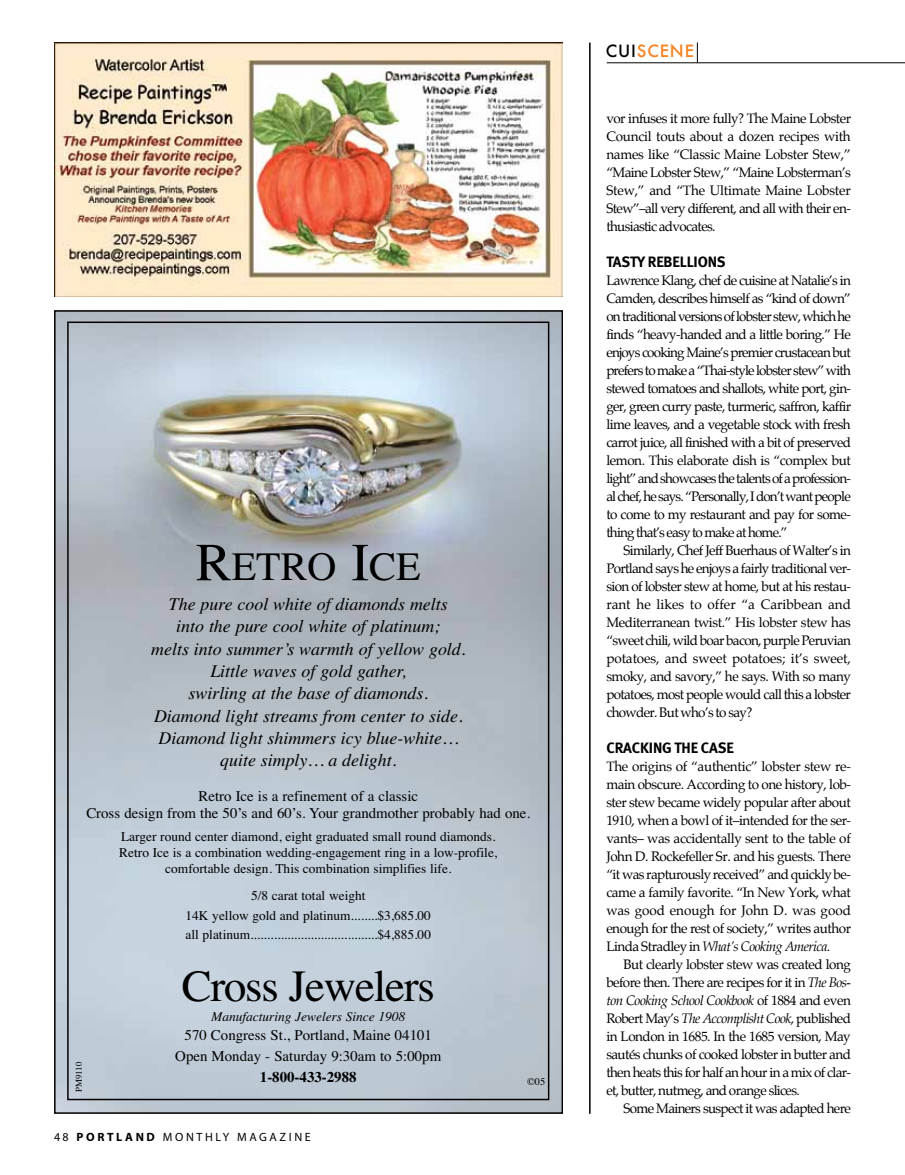
<style>
.page{position:relative;width:905px;height:1175px;background:#fff}
.page>*{position:absolute;margin:0;border:0;box-sizing:border-box;transform-origin:0 0}
.t1{font:44.7px "Times";letter-spacing:-.025em;color:#000}
.t2{font:40.2px "Times";color:#000}
.t3{font:italic 17.85px/22.4px "Times";color:#000;text-align:center}
.t4{font:500 16.5px "Futura";letter-spacing:.05em;color:#f58220}
.t5{font:700 15px "Meta";letter-spacing:-.01em;color:#000}
.t6{font:14.85px/17.9px "Times";color:#000;text-align:center}
.t7{font:700 14.85px "Times";color:#000}
.t8{font:13.5px/18px "Palatino";letter-spacing:-.05em;color:#000;text-align:justify}
.t9{font:13.35px/16.4px "Times";color:#000;text-align:center}
.t10{font:italic 13.35px "Times";color:#000}
.t11{font:12px "Myriad Pro";letter-spacing:.22em;color:#000}
.t12{font:10.35px "Times";color:#000}
.t13{font:8.85px "Times";color:#000}
.s1{font-size:53.55px}
.s2{font-weight:700}
.s3{color:#000}
.s4{font-style:italic}
</style>
<div class="page">
<img style="left:54px;top:42px;width:508px;height:255px">
<svg style="left:54px;top:310px;width:509px;height:803px;background:#b4bec5"></svg>
<svg style="left:697px;top:43px;width:1px;height:19px"></svg>
<hr style="left:589px;top:43px;width:1px;height:1070px;background:#000">
<hr style="left:606px;top:62px;width:298px;height:1px;background:#000">
<h2 class="t2" style="left:196px;top:541px;width:226px"><span class="s1">R</span>ETRO <span class="s1">I</span>CE</h2>
<p class="t3" style="left:151px;top:594px;width:315px">The pure cool white of diamonds melts<br>into the pure cool white of platinum;<br>melts into summer’s warmth of yellow gold.<br>Little waves of gold gather,<br>swirling at the base of diamonds.<br>Diamond light streams from center to side.<br>Diamond light shimmers icy blue-white… quite simply… a delight.</p>
<p class="t6" style="left:86px;top:787px;width:445px">Retro Ice is a refinement of a classic<br>Cross design from the 50’s and 60’s. Your grandmother probably had one.</p>
<p class="t9" style="left:119px;top:828px;width:379px">Larger round center diamond, eight graduated small round diamonds.<br>Retro Ice is a combination wedding-engagement ring in a low-profile, comfortable design. This combination simplifies life.</p>
<p class="t9" style="left:185px;top:886px;width:247px;line-height:19.4px">5/8 carat total weight<br>14K yellow gold and platinum........$3,685.00 all platinum......................................$4,885.00</p>
<h1 class="t1" style="left:182px;top:958px;width:255px">Cross Jewelers</h1>
<p class="t10" style="left:211px;top:1008px;width:195px">Manufacturing Jewelers Since 1908</p>
<p class="t6" style="left:175px;top:1025px;width:267px;line-height:20.9px">570 Congress St., Portland, Maine 04101<br>Open Monday - Saturday 9:30am to 5:00pm</p>
<p class="t7" style="left:260px;top:1066px;width:98px">1-800-433-2988</p>
<p class="t12" style="left:527px;top:1075px;width:20px">©05</p>
<p class="t13" style="left:73px;top:1092px;width:32px;rotate:-90deg">PM9110</p>
<p class="t11" style="left:54px;top:1129px;width:258px">48 <span class="s2">PORTLAND</span> MONTHLY MAGAZINE</p>
<p class="t4" style="left:605px;top:40px;width:90px"><span class="s3">CUI</span>SCENE</p>
<p class="t8" style="left:606px;top:109px;width:246px">vor infuses it more fully? The Maine Lobster Council touts about a dozen recipes with names like “Classic Maine Lobster Stew,” “Maine Lobster Stew,” “Maine Lobsterman’s Stew,” and “The Ultimate Maine Lobster Stew”–all very different, and all with their en&shy;thusiastic advocates.</p>
<p class="t5" style="left:606px;top:253px;width:120px">TASTY REBELLIONS</p>
<p class="t8" style="left:606px;top:271px;width:246px">Lawrence Klang, chef de cuisine at Natalie’s in Camden, describes himself as “kind of down” on traditional versions of lobster stew, which he finds “heavy-handed and a little boring.” He enjoys cooking Maine’s premier crustacean but prefers to make a “Thai-style lobster stew” with stewed tomatoes and shallots, white port, gin&shy;ger, green curry paste, turmeric, saffron, kaffir lime leaves, and a vegetable stock with fresh carrot juice, all finished with a bit of preserved lemon. This elaborate dish is “complex but light” and showcases the talents of a profession&shy;al chef, he says. “Personally, I don’t want people to come to my restaurant and pay for some&shy;thing that’s easy to make at home.”</p>
<p class="t8" style="left:606px;top:541px;width:246px;text-indent:17px">Similarly, Chef Jeff Buerhaus of Walter’s in Portland says he enjoys a fairly traditional ver&shy;sion of lobster stew at home, but at his restau&shy;rant he likes to offer “a Caribbean and Mediterranean twist.” His lobster stew has “sweet chili, wild boar bacon, purple Peruvian potatoes, and sweet potatoes; it’s sweet, smoky, and savory,” he says. With so many potatoes, most people would call this a lobster chowder. But who’s to say?</p>
<p class="t5" style="left:606px;top:739px;width:129px">CRACKING THE CASE</p>
<p class="t8" style="left:606px;top:757px;width:246px">The origins of “authentic” lobster stew re&shy;main obscure. According to one history, lob&shy;ster stew became widely popular after about 1910, when a bowl of it–intended for the ser&shy;vants– was accidentally sent to the table of John D. Rockefeller Sr. and his guests. There “it was rapturously received” and quickly be&shy;came a family favorite. “In New York, what was good enough for John D. was good enough for the rest of society,” writes author Linda Stradley in <span class="s4">What’s Cooking America</span>.</p>
<p class="t8" style="left:606px;top:955px;width:246px;text-indent:17px">But clearly lobster stew was created long before then. There are recipes for it in <span class="s4">The Bos&shy;ton Cooking School Cookbook</span> of 1884 and even Robert May’s <span class="s4">The Accomplisht Cook</span>, published in London in 1685. In the 1685 version, May sautés chunks of cooked lobster in butter and then heats this for half an hour in a mix of clar&shy;et, butter, nutmeg, and orange slices.</p>
<p class="t8" style="left:623px;top:1099px;width:229px">Some Mainers suspect it was adapted here</p>
</div>
